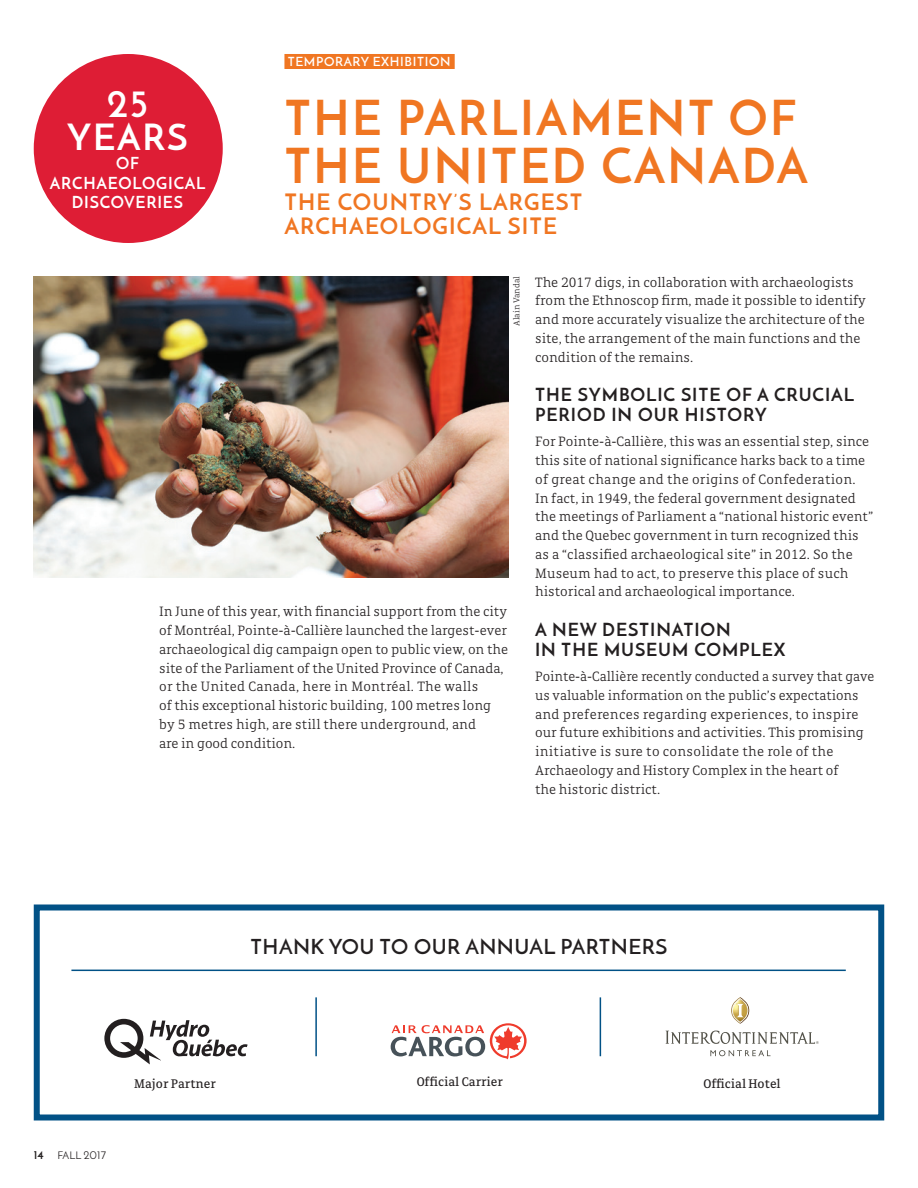
<style>
.page{position:relative;width:918px;height:1188px;background:#fff}
.page>*{position:absolute;margin:0;border:0;box-sizing:border-box;transform-origin:0 0}
.t1{font:700 48px/48px "Josefin Sans";letter-spacing:.05em;color:#f07622}
.t2{font:700 38.85px "Josefin Sans";color:#fff}
.t3{font:700 36px "Josefin Sans";letter-spacing:.05em;color:#fff}
.t4{font:700 22.5px/24px "Josefin Sans";letter-spacing:.05em;color:#f07622}
.t5{font:600 21px "Josefin Sans";letter-spacing:.02em;color:#231f20}
.t6{font:700 18px/19.5px "Josefin Sans";letter-spacing:.05em;color:#231f20}
.t7{font:700 16.5px/19.5px "Josefin Sans";letter-spacing:.05em;color:#fff;text-align:center}
.t8{font:300 14.7px/18.8px "Gak Serif";color:#231f20}
.t9{font:13.5px "Gak Serif";color:#231f20}
.t10{font:600 12.75px "Josefin Sans";letter-spacing:.05em;color:#fff}
.t11{font:10.5px "Josefin Sans";color:#231f20}
.t12{font:300 9px "Gak Serif";color:#231f20}
.s1{font-weight:700;font-size:12px}
.s2{font-size:11.7px}
</style>
<div class="page">
<hr style="left:315px;top:997px;width:2px;height:59px;background:#015186">
<hr style="left:600px;top:997px;width:1px;height:59px;background:#015186">
<svg style="left:710px;top:1050px;width:60px;height:6px"></svg>
<svg style="left:731px;top:997px;width:18px;height:27px"></svg>
<svg style="left:666px;top:1031px;width:153px;height:13px"></svg>
<svg style="left:391px;top:1023px;width:136px;height:36px"></svg>
<svg style="left:104px;top:1019px;width:144px;height:45px"></svg>
<div style="left:34px;top:904px;width:850px;height:216px;border:6px solid #015186"></div>
<hr style="left:71px;top:970px;width:775px;height:1px;background:#015186">
<div style="left:284px;top:54px;width:171px;height:15px;background:#f07622"></div>
<div style="left:34px;top:54px;width:189px;height:189px;background:#de1d35;border-radius:50%"></div>
<img style="left:34px;top:276px;width:474px;height:302px">
<h2 class="t2" style="left:107px;top:79px;width:43px">25</h2>
<h3 class="t3" style="left:67px;top:115px;width:122px">YEARS</h3>
<p class="t7" style="left:50px;top:154px;width:157px">OF<br>ARCHAEOLOGICAL<br>DISCOVERIES</p>
<p class="t10" style="left:288px;top:54px;width:164px">TEMPORARY EXHIBITION</p>
<h1 class="t1" style="left:284px;top:94px;width:525px">THE PARLIAMENT OF<br>THE UNITED CANADA</h1>
<h3 class="t4" style="left:284px;top:190px;width:299px">THE COUNTRY’S LARGEST<br>ARCHAEOLOGICAL SITE</h3>
<p class="t12" style="left:512px;top:326px;width:51px;rotate:-90deg">Alain Vandal</p>
<p class="t8" style="left:159px;top:602px;width:351px">In June of this year, with financial support from the city of Montréal, Pointe-à-Callière launched the largest-ever archaeological dig campaign open to public view, on the site of the Parliament of the United Province of Canada, or the United Canada, here in Montréal. The walls<br>of this exceptional historic building, 100 metres long by 5 metres high, are still there underground, and<br>are in good condition.</p>
<p class="t8" style="left:535px;top:273px;width:332px">The 2017 digs, in collaboration with archaeologists from the Ethnoscop firm, made it possible to identify and more accurately visualize the architecture of the site, the arrangement of the main functions and the condition of the remains.</p>
<p class="t6" style="left:535px;top:385px;width:321px">THE SYMBOLIC SITE OF A CRUCIAL<br>PERIOD IN OUR HISTORY</p>
<p class="t8" style="left:535px;top:432px;width:339px">For Pointe-à-Callière, this was an essential step, since this site of national significance harks back to a time of great change and the origins of Confederation.<br>In fact, in 1949, the federal government designated the meetings of Parliament a “national historic event” and the Quebec government in turn recognized this as a “classified archaeological site” in 2012. So the Museum had to act, to preserve this place of such historical and archaeological importance.</p>
<p class="t6" style="left:535px;top:620px;width:252px">A NEW DESTINATION<br>IN THE MUSEUM COMPLEX</p>
<p class="t8" style="left:535px;top:667px;width:341px">Pointe-à-Callière recently conducted a survey that gave us valuable information on the public’s expectations and preferences regarding experiences, to inspire our future exhibitions and activities. This promising initiative is sure to consolidate the role of the Archaeology and History Complex in the heart of<br>the historic district.</p>
<h3 class="t5" style="left:251px;top:933px;width:418px">THANK YOU TO OUR ANNUAL PARTNERS</h3>
<p class="t11" style="left:34px;top:1149px;width:74px"><span class="s1">14</span> FALL <span class="s2">2017</span></p>
<p class="t9" style="left:134px;top:1076px;width:83px">Major Partner</p>
<p class="t9" style="left:417px;top:1075px;width:88px">Official Carrier</p>
<p class="t9" style="left:703px;top:1076px;width:79px">Official Hotel</p>
</div>
